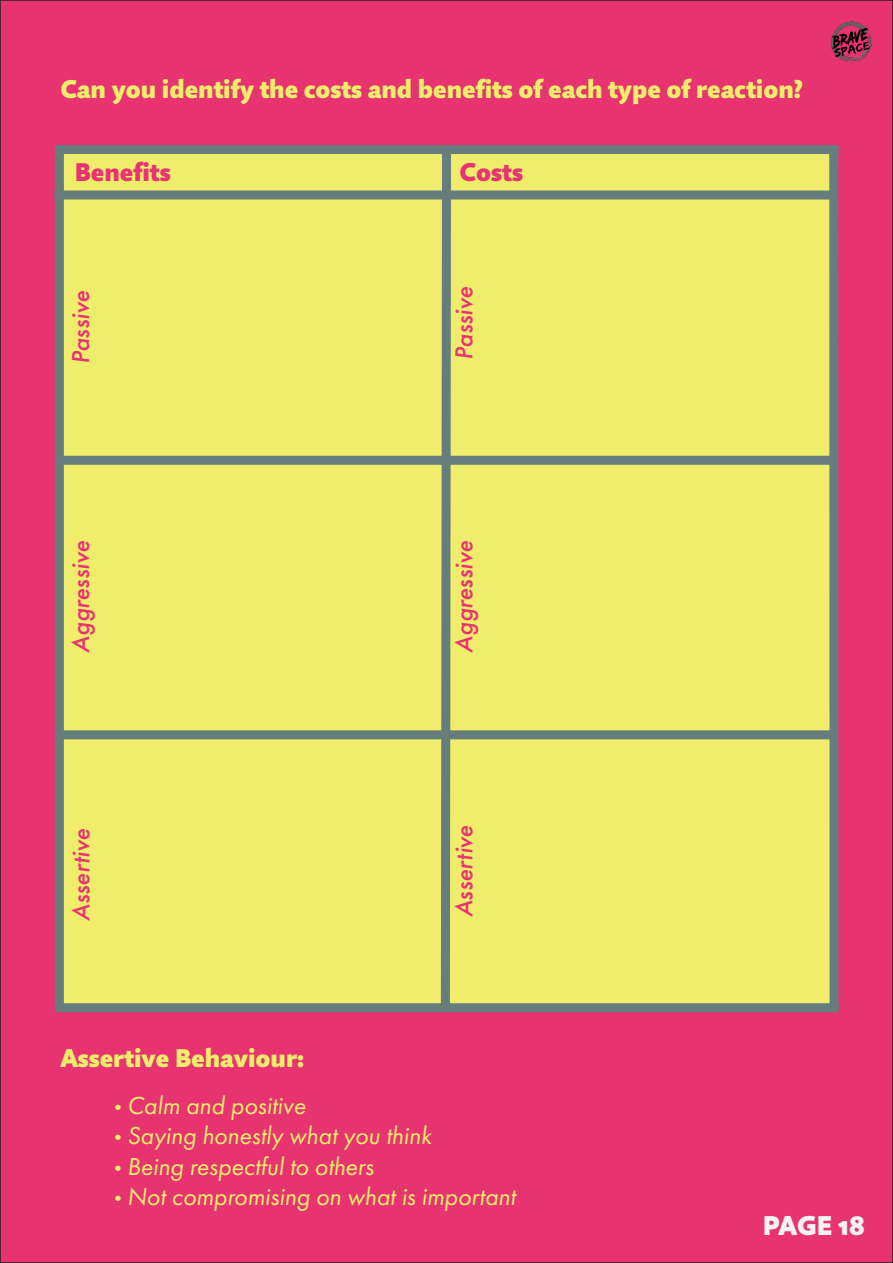
<style>
.page{position:relative;width:893px;height:1263px;background:#e73471}
.page>*{position:absolute;margin:0;border:0;box-sizing:border-box;transform-origin:0 0}
.t1{font:900 27px "Quire Sans Pro";letter-spacing:-.005em;color:#f2f3f4}
.t2{font:italic 25.5px "Futura PT";color:#f0ed6c}
.t3{font:900 25.5px "Quire Sans Pro";color:#f0ed6c}
.t4{font:italic 500 25.5px "Futura PT";color:#e83471}
.t5{font:900 25.5px "Quire Sans Pro";color:#e83471}
.s1{font-family:"Myriad Pro";font-style:normal}
</style>
<div class="page">
<img style="left:831px;top:21px;width:42px;height:42px">
<div style="left:59px;top:149px;width:776px;height:861px;background:#f0ed6c"></div>
<div style="left:55px;top:145px;width:784px;height:9px;background:#667d7c"></div>
<div style="left:54px;top:190px;width:784px;height:9px;background:#667d7c"></div>
<div style="left:60px;top:456px;width:775px;height:9px;background:#667d7c"></div>
<div style="left:60px;top:730px;width:774px;height:9px;background:#667d7c"></div>
<div style="left:55px;top:150px;width:9px;height:859px;background:#667d7c"></div>
<div style="left:829px;top:151px;width:10px;height:858px;background:#667d7c"></div>
<svg style="left:436px;top:154px;width:20px;height:859px"></svg>
<div style="left:55px;top:1003px;width:783px;height:9px;background:#667d7c"></div>
<p class="t3" style="left:60px;top:72px;width:744px">Can you identify the costs and benefits of each type of reaction?</p>
<p class="t5" style="left:75px;top:156px;width:97px">Benefits</p>
<p class="t5" style="left:460px;top:156px;width:65px">Costs</p>
<p class="t4" style="left:65px;top:364px;width:75px;rotate:-90deg">Passive</p>
<p class="t4" style="left:65px;top:653px;width:113px;rotate:-90deg">Aggressive</p>
<p class="t4" style="left:65px;top:921px;width:94px;rotate:-90deg">Assertive</p>
<p class="t4" style="left:448px;top:360px;width:75px;rotate:-90deg">Passive</p>
<p class="t4" style="left:448px;top:653px;width:113px;rotate:-90deg">Aggressive</p>
<p class="t4" style="left:448px;top:917px;width:94px;rotate:-90deg">Assertive</p>
<p class="t3" style="left:60px;top:1041px;width:245px">Assertive Behaviour:</p>
<p class="t2" style="left:114px;top:1090px;width:193px"><span class="s1">•</span> Calm and positive</p>
<p class="t2" style="left:114px;top:1120px;width:319px"><span class="s1">•</span> Saying honestly what you think</p>
<p class="t2" style="left:114px;top:1151px;width:261px"><span class="s1">•</span> Being respectful to others</p>
<p class="t2" style="left:114px;top:1182px;width:403px"><span class="s1">•</span> Not compromising on what is important</p>
<p class="t1" style="left:763px;top:1208px;width:103px">PAGE 18</p>
</div>
